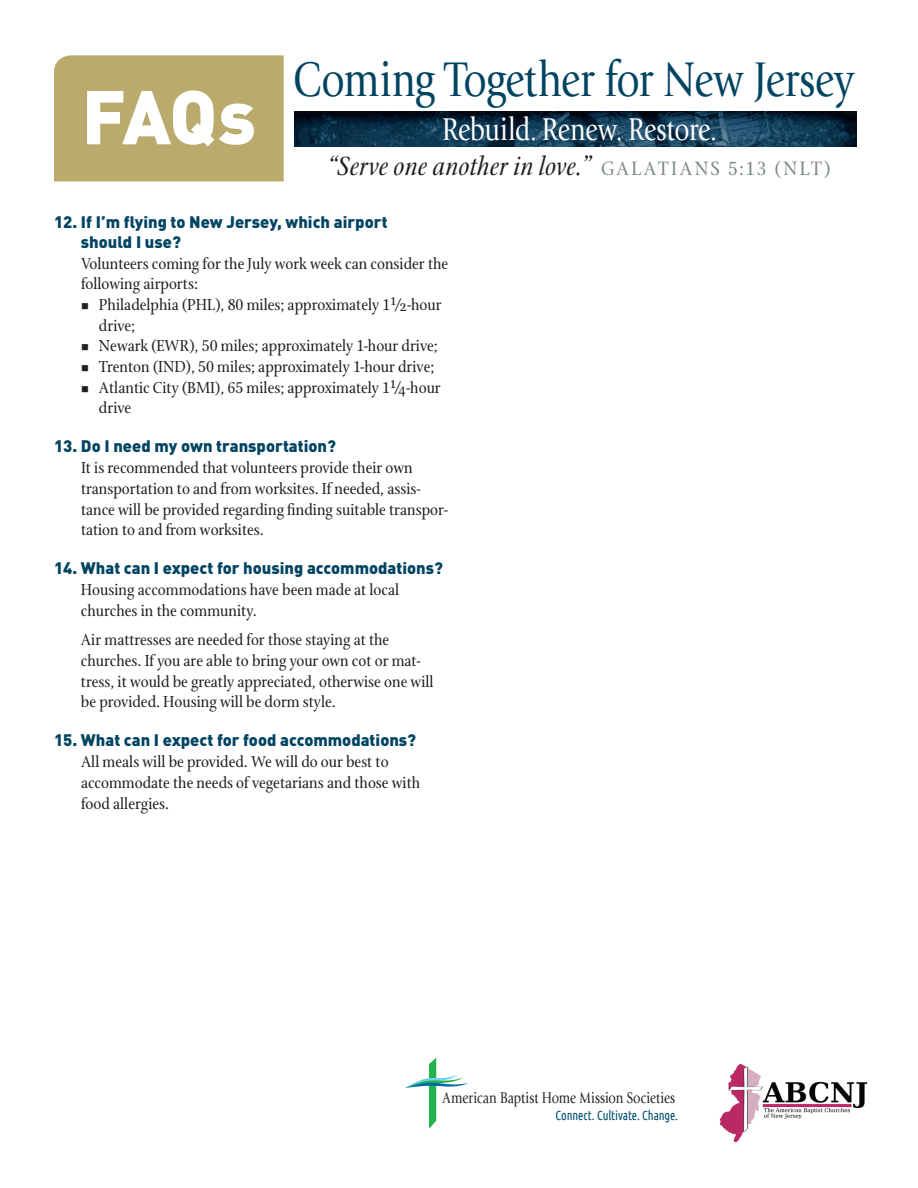
<style>
.page{position:relative;width:918px;height:1188px;background:#fff}
.page>*{position:absolute;margin:0;border:0;box-sizing:border-box;transform-origin:0 0}
.t1{font:900 75px "DINOT";color:#fff}
.t2{font:51px "Giovanni";letter-spacing:-.005em;color:#004462;scale:.8 1}
.t3{font:33px "Giovanni";letter-spacing:-.005em;color:#fff;scale:.8 1}
.t4{font:italic 28.5px "Stone Print";color:#231f20}
.t5{font:21px "Stone Print";color:#7c8887}
.t6{font:17.25px/20.7px "Stone Print";color:#231f20}
.t7{font:900 16.5px/19.8px "DINOT";color:#004462}
.t8{font:16.2px "Giovanni";color:#231f20;scale:.8 1}
.t9{font:13.05px "Ubuntu Condensed";letter-spacing:-.005em;color:#004f70;scale:.93 1}
.s1{font-style:normal;font-size:21px;color:#7c8887}
.s2{font-family:"Stone Print Roman Fracs"}
</style>
<div class="page">
<svg style="left:405px;top:1058px;width:63px;height:71px"></svg>
<div style="left:54px;top:55px;width:230px;height:126px;background:#baab6d"></div>
<img style="left:295px;top:111px;width:561px;height:36px">
<img style="left:719px;top:1063px;width:149px;height:80px">
<h1 class="t1" style="left:82px;top:57px;width:176px">FAQs</h1>
<h2 class="t2" style="left:293px;top:49px;width:703px">Coming Together for New Jersey</h2>
<h3 class="t3" style="left:442px;top:110px;width:345px">Rebuild. Renew. Restore.</h3>
<h3 class="t4" style="left:328px;top:149px;width:470px">“Serve one another in love.” <span class="s1">Galatians 5:13 (NLT</span></h3>
<p class="t5" style="left:824px;top:156px;width:8px">)</p>
<p class="t7" style="left:81px;top:211px;width:308px;text-indent:-27px">12. If I’m flying to New Jersey, which airport should I use?</p>
<p class="t6" style="left:81px;top:253px;width:369px">Volunteers coming for the July work week can consider the following airports:</p>
<p class="t6" style="left:99px;top:294px;width:344px;text-indent:-18px">■ Philadelphia (PHL), 80 miles; approximately 1<sup>!</sup><span class="s2">/@</span>-hour drive;</p>
<p class="t6" style="left:81px;top:336px;width:358px">■ Newark (EWR), 50 miles; approximately 1-hour drive;</p>
<p class="t6" style="left:81px;top:356px;width:355px">■ Trenton (IND), 50 miles; approximately 1-hour drive;</p>
<p class="t6" style="left:99px;top:377px;width:343px;text-indent:-18px">■ Atlantic City (BMI), 65 miles; approximately 1<sup>!</sup><span class="s2">/$</span>-hour drive</p>
<p class="t7" style="left:54px;top:435px;width:284px">13. Do I need my own transportation?</p>
<p class="t6" style="left:81px;top:457px;width:369px">It is recommended that volunteers provide their own transportation to and from worksites. If needed, assis&shy;tance will be provided regarding finding suitable transpor&shy;tation to and from worksites.</p>
<p class="t7" style="left:54px;top:557px;width:391px">14. What can I expect for housing accommodations?</p>
<p class="t6" style="left:81px;top:579px;width:320px">Housing accommodations have been made at local churches in the community.</p>
<p class="t6" style="left:81px;top:630px;width:354px;text-indent:-27px">Air mattresses are needed for those staying at the churches. If you are able to bring your own cot or mat&shy;tress, it would be greatly appreciated, otherwise one will be provided. Housing will be dorm style.</p>
<p class="t7" style="left:54px;top:729px;width:364px">15. What can I expect for food accommodations?</p>
<p class="t6" style="left:81px;top:751px;width:341px">All meals will be provided. We will do our best to accommodate the needs of vegetarians and those with food allergies.</p>
<p class="t8" style="left:443px;top:1088px;width:292px">American Baptist Home Mission Societies</p>
<p class="t9" style="left:556px;top:1107px;width:133px">Connect. Cultivate. Change.</p>
</div>
